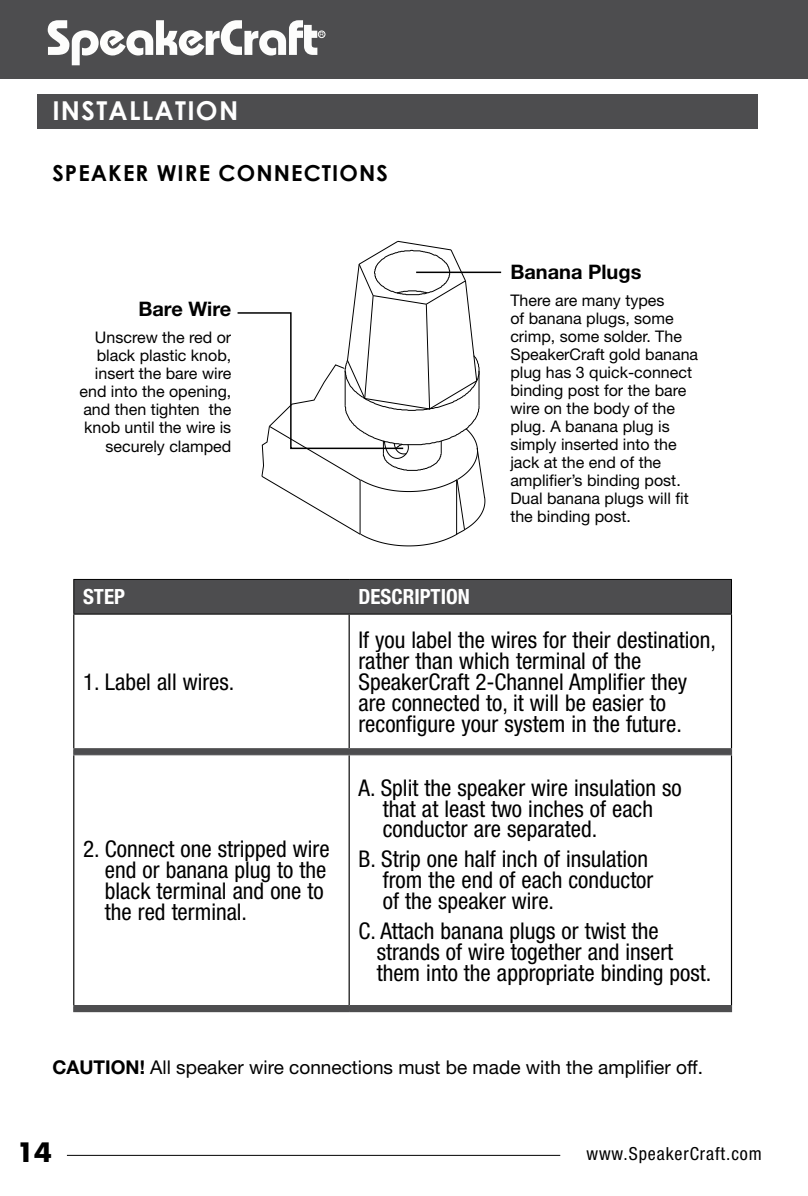
<style>
.page{position:relative;width:808px;height:1196px;background:#fff}
.page>*{position:absolute;margin:0;border:0;box-sizing:border-box;transform-origin:0 0}
.t1{font:700 26px "Century Gothic";color:#fff}
.t2{font:700 26px "Futura Std";color:#000}
.t3{font:condensed 23px/21px "Helvetica Neue LT Std";color:#000}
.t4{font:700 22px "Century Gothic";letter-spacing:.05em;color:#000}
.t5{font:700 condensed 21px "Helvetica Neue LT Std";color:#fff}
.t6{font:700 20px "Helvetica Neue LT Std";color:#000}
.t7{font:19px "Helvetica Neue LT Std";color:#000}
.t8{font:condensed 18px "Helvetica Neue LT Std";letter-spacing:.05em;color:#000}
.t9{font:16px/18px "Helvetica Neue LT Std";color:#000;text-align:right}
.s1{font-weight:700}
</style>
<div class="page">
<hr style="left:67px;top:1154px;width:493px;height:1px;background:#000">
<div style="left:0;top:0;width:808px;height:79px;background:#4d4d4f"></div>
<div style="left:318px;top:31px;width:7px;height:7px;border:1px solid #fdfdfc;border-radius:50%"></div>
<svg style="left:48px;top:20px;width:276px;height:45px"></svg>
<div style="left:38px;top:94px;width:720px;height:34px;background:#4d4d4f"></div>
<div style="left:74px;top:580px;width:657px;height:430px;background:#4d4d4f"></div>
<svg style="left:74px;top:614px;width:657px;height:390px"></svg>
<hr style="left:73px;top:614px;width:1px;height:134px;background:#000">
<hr style="left:349px;top:614px;width:1px;height:134px;background:#000">
<hr style="left:731px;top:614px;width:1px;height:134px;background:#000">
<hr style="left:73px;top:755px;width:1px;height:249px;background:#000">
<hr style="left:349px;top:755px;width:1px;height:249px;background:#000">
<hr style="left:731px;top:755px;width:1px;height:249px;background:#000">
<hr style="left:73px;top:748px;width:276px;height:1px;background:#4d4d4f">
<hr style="left:349px;top:748px;width:383px;height:1px;background:#4d4d4f">
<hr style="left:73px;top:754px;width:276px;height:1px;background:#4d4d4f">
<hr style="left:349px;top:754px;width:383px;height:1px;background:#4d4d4f">
<hr style="left:73px;top:1004px;width:276px;height:2px;background:#4d4d4f">
<hr style="left:349px;top:1004px;width:383px;height:2px;background:#4d4d4f">
<hr style="left:73px;top:1010px;width:276px;height:2px;background:#4d4d4f">
<hr style="left:349px;top:1010px;width:383px;height:2px;background:#4d4d4f">
<hr style="left:73px;top:579px;width:276px;height:1px;background:#000">
<hr style="left:73px;top:580px;width:1px;height:33px;background:#000">
<hr style="left:349px;top:579px;width:383px;height:1px;background:#000">
<hr style="left:731px;top:580px;width:1px;height:33px;background:#000">
<hr style="left:73px;top:613px;width:276px;height:1px;background:#000">
<hr style="left:349px;top:613px;width:383px;height:1px;background:#000">
<svg style="left:237px;top:240px;width:249px;height:307px"></svg>
<hr style="left:416px;top:271px;width:85px;height:2px;background:#000">
<p class="t1" style="left:52px;top:94px;width:26px">INSTALLATION</p>
<p class="t4" style="left:52px;top:159px;width:119px">SPEAKER WIRE</p>
<p class="t4" style="left:218px;top:159px;width:35px">CONNECTIONS</p>
<p class="t6" style="left:138px;top:297px;width:94px">Bare Wire</p>
<p class="t9" style="left:80px;top:328px;width:153px">Unscrew the red or black plastic knob, insert the bare wire end into the opening, and then tighten the knob until the wire is securely clamped</p>
<p class="t5" style="left:83px;top:584px;width:43px">STEP</p>
<p class="t5" style="left:358px;top:584px;width:113px">DESCRIPTION</p>
<p class="t6" style="left:510px;top:259px;width:133px">Banana Plugs</p>
<p class="t9" style="left:510px;top:291px;width:189px;text-align:left">There are many types<br>of banana plugs, some crimp, some solder. The<br>SpeakerCraft gold banana plug has 3 quick-connect binding post for the bare wire on the body of the plug. A banana plug is simply inserted into the jack at the end of the amplifier’s binding post.<br>Dual banana plugs will fit the binding post.</p>
<p class="t3" style="left:83px;top:670px;width:153px">1. Label all wires.</p>
<p class="t3" style="left:105px;top:838px;width:226px;text-indent:-22px">2. Connect one stripped wire end or banana plug to the black terminal and one to the red terminal.</p>
<p class="t3" style="left:358px;top:629px;width:359px">If you label the wires for their destination, rather than which terminal of the SpeakerCraft 2-Channel Amplifier they are connected to, it will be easier to reconfigure your system in the future.</p>
<p class="t3" style="left:383px;top:776px;width:300px;text-indent:-24px">A. Split the speaker wire insulation so that at least two inches of each conductor are separated.</p>
<p class="t3" style="left:383px;top:848px;width:272px;text-indent:-24px">B. Strip one half inch of insulation from the end of each conductor of the speaker wire.</p>
<p class="t3" style="left:377px;top:920px;width:336px;text-indent:-18px">C. Attach banana plugs or twist the strands of wire together and insert them into the appropriate binding post.</p>
<p class="t7" style="left:52px;top:1055px;width:652px"><span class="s1">Caution!</span> All speaker wire connections must be made with the amplifier off.</p>
<p class="t2" style="left:16px;top:1135px;width:37px">14</p>
<p class="t8" style="left:586px;top:1142px;width:177px">www.SpeakerCraft.com</p>
</div>
